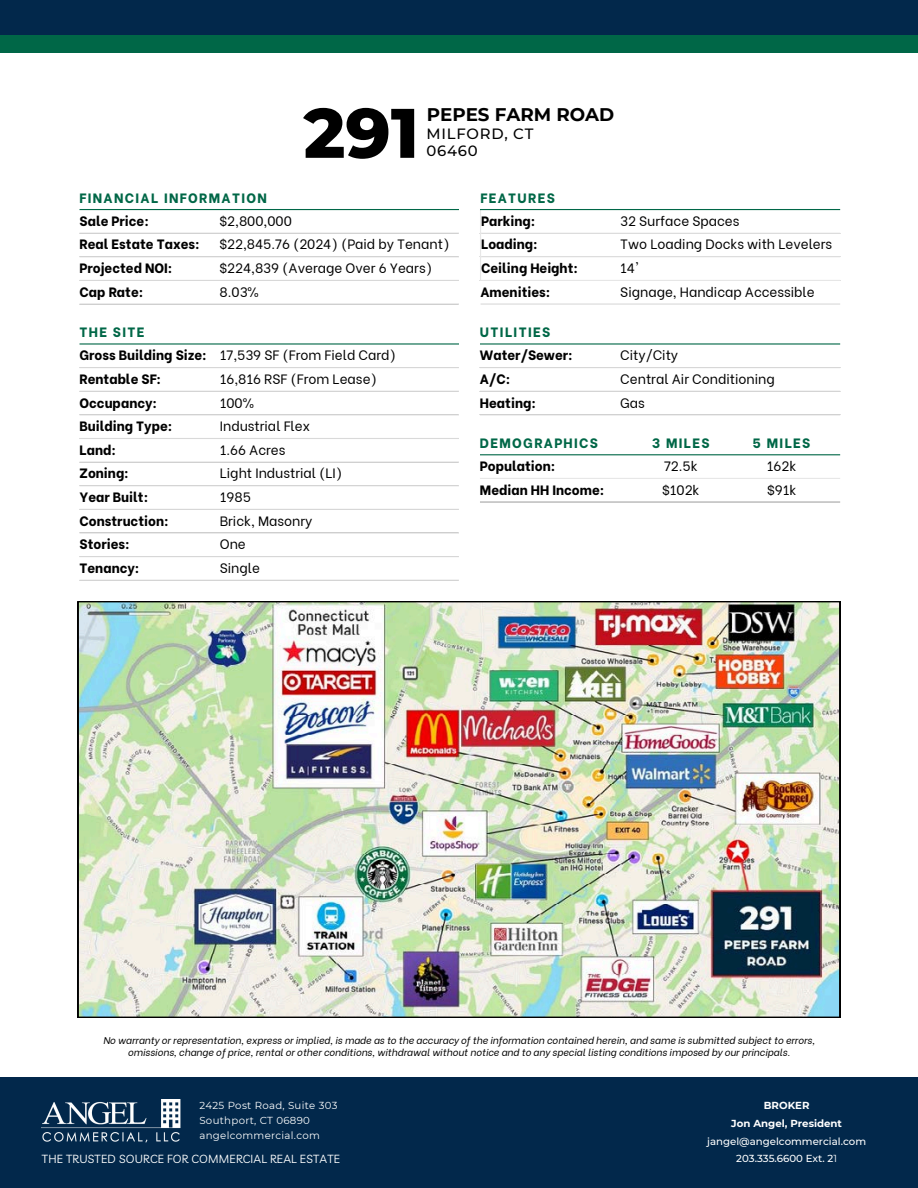
<style>
.page{position:relative;width:918px;height:1188px;background:#fff}
.page>*{position:absolute;margin:0;border:0;box-sizing:border-box;transform-origin:0 0}
.t1{font:800 69.9px "Montserrat";color:#000}
.t2{font:700 18.3px "Montserrat";color:#000}
.t3{font:500 14.85px "Montserrat";letter-spacing:.05em;color:#000}
.t4{font:13.5px "Be Vietnam";color:#000}
.t5{font:800 13.5px "Be Vietnam";color:#000}
.t6{font:800 13.5px "Be Vietnam";letter-spacing:.1em;color:#006747}
.t7{font:11.4px "Livvic";letter-spacing:.02em;color:#fff}
.t8{font:10.2px "Montserrat";letter-spacing:.03em;color:#fff}
.t9{font:500 10.2px "Montserrat";color:#fff}
.t10{font:700 10.2px "Montserrat";color:#fff}
.t11{font:italic 9.75px/12.1px "Be Vietnam";color:#000;text-align:center}
.s1{font-weight:400}
</style>
<div class="page">
<div style="left:0;top:0;width:918px;height:36px;background:#02284b"></div>
<div style="left:0;top:36px;width:918px;height:17px;background:#006747"></div>
<hr style="left:80px;top:343px;width:379px;height:2px;background:#006747">
<hr style="left:80px;top:367px;width:379px;height:1px;background:#d9d9d9">
<hr style="left:80px;top:391px;width:379px;height:1px;background:#d9d9d9">
<hr style="left:80px;top:414px;width:379px;height:1px;background:#d9d9d9">
<hr style="left:80px;top:438px;width:379px;height:1px;background:#d9d9d9">
<hr style="left:80px;top:462px;width:379px;height:1px;background:#d9d9d9">
<hr style="left:80px;top:485px;width:379px;height:1px;background:#d9d9d9">
<hr style="left:80px;top:509px;width:379px;height:1px;background:#d9d9d9">
<hr style="left:80px;top:532px;width:379px;height:2px;background:#d9d9d9">
<hr style="left:80px;top:556px;width:379px;height:1px;background:#d9d9d9">
<hr style="left:80px;top:580px;width:379px;height:1px;background:#d9d9d9">
<hr style="left:80px;top:209px;width:379px;height:1px;background:#006747">
<hr style="left:80px;top:233px;width:379px;height:1px;background:#d9d9d9">
<hr style="left:80px;top:256px;width:379px;height:1px;background:#d9d9d9">
<hr style="left:80px;top:280px;width:379px;height:1px;background:#d9d9d9">
<hr style="left:80px;top:303px;width:379px;height:2px;background:#d9d9d9">
<hr style="left:480px;top:454px;width:360px;height:1px;background:#006747">
<hr style="left:480px;top:478px;width:360px;height:1px;background:#e7e7e7">
<hr style="left:480px;top:501px;width:360px;height:2px;background:#a6a6a6">
<hr style="left:480px;top:343px;width:360px;height:2px;background:#006747">
<hr style="left:480px;top:367px;width:360px;height:1px;background:#d9d9d9">
<hr style="left:480px;top:391px;width:360px;height:1px;background:#d9d9d9">
<hr style="left:480px;top:414px;width:360px;height:1px;background:#d9d9d9">
<hr style="left:480px;top:210px;width:1px;height:70px;background:#e7e7e7">
<hr style="left:480px;top:233px;width:360px;height:1px;background:#e7e7e7">
<hr style="left:480px;top:256px;width:360px;height:1px;background:#e7e7e7">
<hr style="left:480px;top:280px;width:360px;height:1px;background:#e7e7e7">
<hr style="left:480px;top:209px;width:360px;height:1px;background:#006747">
<hr style="left:481px;top:303px;width:359px;height:2px;background:#d9d9d9">
<img style="left:78px;top:601px;width:762px;height:417px">
<div style="left:0;top:1079px;width:918px;height:109px;background:#02284b"></div>
<img style="left:42px;top:1100px;width:139px;height:43px">
<p class="t1" style="left:304px;top:90px;width:117px">291</p>
<p class="t2" style="left:427px;top:104px;width:189px">PEPES FARM ROAD</p>
<p class="t3" style="left:427px;top:125px;width:108px">MILFORD, CT</p>
<p class="t3" style="left:427px;top:142px;width:53px">06460</p>
<p class="t6" style="left:80px;top:187px;width:189px">FINANCIAL INFORMATION</p>
<p class="t5" style="left:80px;top:210px;width:71px">Sale Price:</p>
<p class="t4" style="left:220px;top:210px;width:74px">$2,800,000</p>
<p class="t5" style="left:80px;top:233px;width:122px">Real Estate Taxes:</p>
<p class="t4" style="left:220px;top:233px;width:232px">$22,845.76 (2024) (Paid by Tenant)</p>
<p class="t5" style="left:80px;top:257px;width:95px">Projected NOI:</p>
<p class="t4" style="left:220px;top:257px;width:214px">$224,839 (Average Over 6 Years)</p>
<p class="t5" style="left:80px;top:281px;width:65px">Cap Rate:</p>
<p class="t4" style="left:220px;top:281px;width:41px">8.03%</p>
<h1 class="t6" style="left:80px;top:321px;width:66px">THE SITE</h1>
<h2 class="t5" style="left:80px;top:344px;width:129px">Gross Building Size:</h2>
<p class="t4" style="left:220px;top:344px;width:178px">17,539 SF (From Field Card)</p>
<p class="t5" style="left:80px;top:368px;width:83px">Rentable SF:</p>
<p class="t4" style="left:220px;top:368px;width:159px">16,816 RSF (From Lease)</p>
<p class="t5" style="left:80px;top:391px;width:79px">Occupancy:</p>
<p class="t4" style="left:220px;top:391px;width:36px">100%</p>
<p class="t5" style="left:80px;top:415px;width:94px">Building Type:</p>
<p class="t4" style="left:220px;top:415px;width:92px">Industrial Flex</p>
<p class="t5" style="left:80px;top:439px;width:38px">Land:</p>
<p class="t4" style="left:220px;top:439px;width:67px">1.66 Acres</p>
<p class="t5" style="left:80px;top:462px;width:51px">Zoning:</p>
<p class="t4" style="left:220px;top:462px;width:124px">Light Industrial (LI)</p>
<p class="t5" style="left:80px;top:486px;width:70px">Year Built:</p>
<p class="t4" style="left:220px;top:486px;width:33px">1985</p>
<p class="t5" style="left:80px;top:510px;width:91px">Construction:</p>
<p class="t4" style="left:220px;top:510px;width:94px">Brick, Masonry</p>
<p class="t5" style="left:80px;top:533px;width:52px">Stories:</p>
<p class="t4" style="left:220px;top:533px;width:28px">One</p>
<p class="t5" style="left:80px;top:557px;width:61px">Tenancy:</p>
<p class="t4" style="left:220px;top:557px;width:42px">Single</p>
<p class="t6" style="left:481px;top:187px;width:76px">FEATURES</p>
<p class="t5" style="left:481px;top:210px;width:56px">Parking:</p>
<p class="t4" style="left:620px;top:210px;width:121px">32 Surface Spaces</p>
<p class="t5" style="left:481px;top:233px;width:58px">Loading:</p>
<p class="t4" style="left:620px;top:233px;width:214px">Two Loading Docks with Levelers</p>
<p class="t5" style="left:481px;top:257px;width:98px">Ceiling Height:</p>
<p class="t4" style="left:620px;top:257px;width:20px">14'</p>
<p class="t5" style="left:481px;top:281px;width:71px">Amenities:</p>
<p class="t4" style="left:620px;top:281px;width:196px">Signage, Handicap Accessible</p>
<p class="t6" style="left:480px;top:321px;width:72px">UTILITIES</p>
<p class="t5" style="left:480px;top:344px;width:94px">Water/Sewer:</p>
<p class="t4" style="left:620px;top:344px;width:59px">City/City</p>
<p class="t5" style="left:480px;top:368px;width:32px">A/C:</p>
<p class="t4" style="left:620px;top:368px;width:156px">Central Air Conditioning</p>
<p class="t5" style="left:480px;top:391px;width:58px">Heating:</p>
<p class="t4" style="left:620px;top:391px;width:26px">Gas</p>
<p class="t6" style="left:480px;top:432px;width:120px">DEMOGRAPHICS</p>
<p class="t6" style="left:652px;top:432px;width:59px">3 MILES</p>
<p class="t6" style="left:753px;top:432px;width:59px">5 MILES</p>
<p class="t5" style="left:480px;top:455px;width:77px">Population:</p>
<p class="t4" style="left:664px;top:455px;width:35px">72.5k</p>
<p class="t4" style="left:767px;top:455px;width:31px">162k</p>
<p class="t5" style="left:480px;top:479px;width:126px">Median HH Income:</p>
<p class="t4" style="left:662px;top:479px;width:39px">$102k</p>
<p class="t4" style="left:767px;top:479px;width:31px">$91k</p>
<p class="t11" style="left:103px;top:1034px;width:713px">No warranty or representation, express or implied, is made as to the accuracy of the information contained herein, and same is submitted subject to errors, omissions, change of price, rental or other conditions, withdrawal without notice and to any special listing conditions imposed by our principals.</p>
<p class="t8" style="left:199px;top:1099px;width:140px">2425 Post Road, Suite 303</p>
<p class="t8" style="left:199px;top:1114px;width:112px">Southport, CT 06890</p>
<p class="t8" style="left:199px;top:1129px;width:122px">angelcommercial.com</p>
<p class="t7" style="left:42px;top:1151px;width:300px">THE TRUSTED SOURCE FOR COMMERCIAL REAL ESTATE</p>
<p class="t10" style="left:764px;top:1099px;width:47px">BROKER</p>
<p class="t10" style="left:731px;top:1117px;width:112px">Jon Angel, President</p>
<p class="t9" style="left:707px;top:1135px;width:160px">jangel@angelcommercial.com</p>
<p class="t9" style="left:736px;top:1152px;width:102px">203.335.6600 Ext. 2<span class="s1">1</span></p>
</div>
